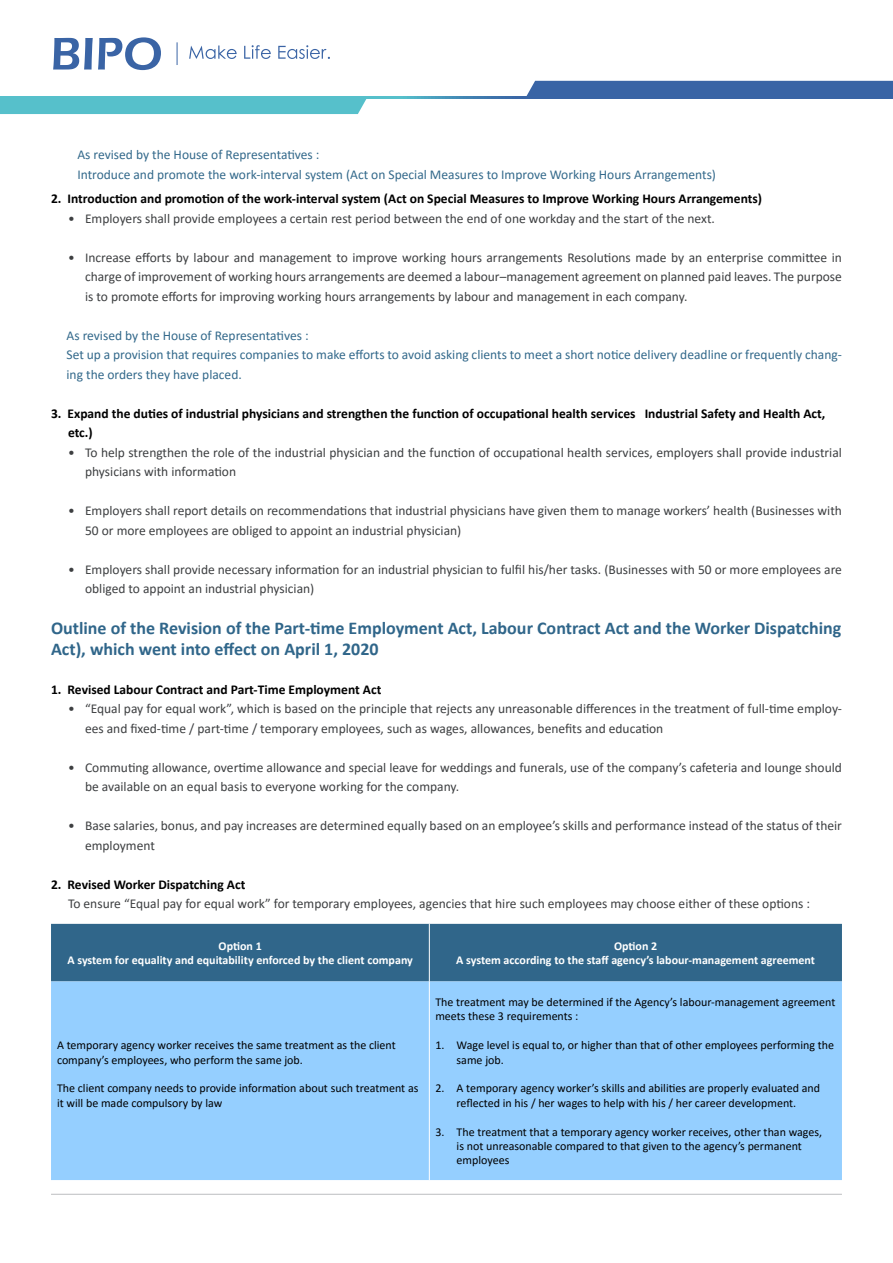
<style>
.page{position:relative;width:893px;height:1263px;background:#fff}
.page>*{position:absolute;margin:0;border:0;box-sizing:border-box;transform-origin:0 0}
.t1{font:700 18px/21px "Calibri";color:#30668a}
.t2{font:13.5px/19.5px "Calibri";color:#3d3f41}
.t3{font:13.5px/19.5px "Calibri";color:#33698b}
.t4{font:700 13.5px/19.5px "Calibri";color:#000}
.t5{font:12px/14.4px "Calibri";color:#000}
.t6{font:700 12px/14.4px "Calibri";color:#fff;text-align:center}
</style>
<div class="page">
<svg style="left:53px;top:37px;width:108px;height:33px"></svg>
<svg style="left:189px;top:45px;width:48px;height:14px"></svg>
<svg style="left:244px;top:45px;width:27px;height:14px"></svg>
<svg style="left:278px;top:45px;width:52px;height:14px"></svg>
<svg style="left:177px;top:42px;width:1px;height:23px"></svg>
<hr style="left:51px;top:1194px;width:791px;height:1px;background:#bcbec0">
<div style="left:0;top:98px;width:367px;height:16px;background:#56c0cb"></div>
<div style="left:526px;top:81px;width:367px;height:15px;background:#3964a5"></div>
<svg style="left:0;top:96px;width:893px;height:2px;background:#4792b8"></svg>
<div style="left:51px;top:924px;width:791px;height:57px;background:#30668a"></div>
<div style="left:51px;top:981px;width:791px;height:199px;background:#95cfff"></div>
<hr style="left:429px;top:981px;width:1px;height:199px;background:#fff">
<hr style="left:429px;top:924px;width:1px;height:57px;background:#fff">
<p class="t3" style="left:77px;top:145px;width:640px">As revised by the House of Representatives :<br>Introduce and promote the work-interval system (Act on Special Measures to Improve Working Hours Arrangements)</p>
<p class="t4" style="left:51px;top:188px;width:713px">2. Introduction and promotion of the work-interval system (Act on Special Measures to Improve Working Hours Arrangements)</p>
<p class="t2" style="left:68px;top:208px;width:648px">• Employers shall provide employees a certain rest period between the end of one workday and the start of the next.</p>
<p class="t2" style="left:85px;top:247px;width:758px;text-align:justify;text-indent:-17px">• Increase efforts by labour and management to improve working hours arrangements Resolutions made by an enterprise committee in charge of improvement of working hours arrangements are deemed a labour–management agreement on planned paid leaves. The purpose is to promote efforts for improving working hours arrangements by labour and management in each company.</p>
<p class="t3" style="left:67px;top:325px;width:777px">As revised by the House of Representatives :<br>Set up a provision that requires companies to make efforts to avoid asking clients to meet a short notice delivery deadline or frequently chang&shy;ing the orders they have placed.</p>
<p class="t4" style="left:68px;top:403px;width:759px;text-indent:-17px">3. Expand the duties of industrial physicians and strengthen the function of occupational health services Industrial Safety and Health Act, etc.)</p>
<p class="t2" style="left:85px;top:442px;width:758px;text-indent:-17px">• To help strengthen the role of the industrial physician and the function of occupational health services, employers shall provide industrial physicians with information</p>
<p class="t2" style="left:85px;top:501px;width:758px;text-indent:-17px">• Employers shall report details on recommendations that industrial physicians have given them to manage workers’ health (Businesses with<br>50 or more employees are obliged to appoint an industrial physician)</p>
<p class="t2" style="left:85px;top:559px;width:758px;text-indent:-17px">• Employers shall provide necessary information for an industrial physician to fulfil his/her tasks. (Businesses with 50 or more employees are obliged to appoint an industrial physician)</p>
<h1 class="t1" style="left:51px;top:616px;width:792px">Outline of the Revision of the Part-time Employment Act, Labour Contract Act and the Worker Dispatching<br>Act), which went into effect on April 1, 2020</h1>
<p class="t4" style="left:51px;top:679px;width:332px">1. Revised Labour Contract and Part-Time Employment Act</p>
<p class="t2" style="left:85px;top:699px;width:758px;text-indent:-17px">• “Equal pay for equal work”, which is based on the principle that rejects any unreasonable differences in the treatment of full-time employ&shy;ees and fixed-time / part-time / temporary employees, such as wages, allowances, benefits and education</p>
<p class="t2" style="left:85px;top:757px;width:758px;text-indent:-17px">• Commuting allowance, overtime allowance and special leave for weddings and funerals, use of the company’s cafeteria and lounge should be available on an equal basis to everyone working for the company.</p>
<p class="t2" style="left:85px;top:816px;width:758px;text-indent:-17px">• Base salaries, bonus, and pay increases are determined equally based on an employee’s skills and performance instead of the status of their employment</p>
<p class="t4" style="left:51px;top:874px;width:196px">2. Revised Worker Dispatching Act</p>
<p class="t2" style="left:68px;top:894px;width:743px">To ensure “Equal pay for equal work” for temporary employees, agencies that hire such employees may choose either of these options :</p>
<p class="t6" style="left:67px;top:938px;width:347px">Option 1<br>A system for equality and equitability enforced by the client company</p>
<p class="t6" style="left:456px;top:938px;width:360px">Option 2<br>A system according to the staff agency’s labour-management agreement</p>
<p class="t5" style="left:57px;top:1038px;width:340px">A temporary agency worker receives the same treatment as the client company’s employees, who perform the same job.</p>
<p class="t5" style="left:57px;top:1081px;width:363px">The client company needs to provide information about such treatment as it will be made compulsory by law</p>
<p class="t5" style="left:435px;top:994px;width:402px">The treatment may be determined if the Agency’s labour-management agreement meets these 3 requirements :</p>
<p class="t5" style="left:457px;top:1038px;width:379px;text-indent:-21px">1. Wage level is equal to, or higher than that of other employees performing the same job.</p>
<p class="t5" style="left:435px;top:1081px;width:386px;text-align:center">2. A temporary agency worker’s skills and abilities are properly evaluated and reflected in his / her wages to help with his / her career development.</p>
<p class="t5" style="left:457px;top:1124px;width:367px;text-indent:-21px">3. The treatment that a temporary agency worker receives, other than wages, is not unreasonable compared to that given to the agency’s permanent employees</p>
</div>
